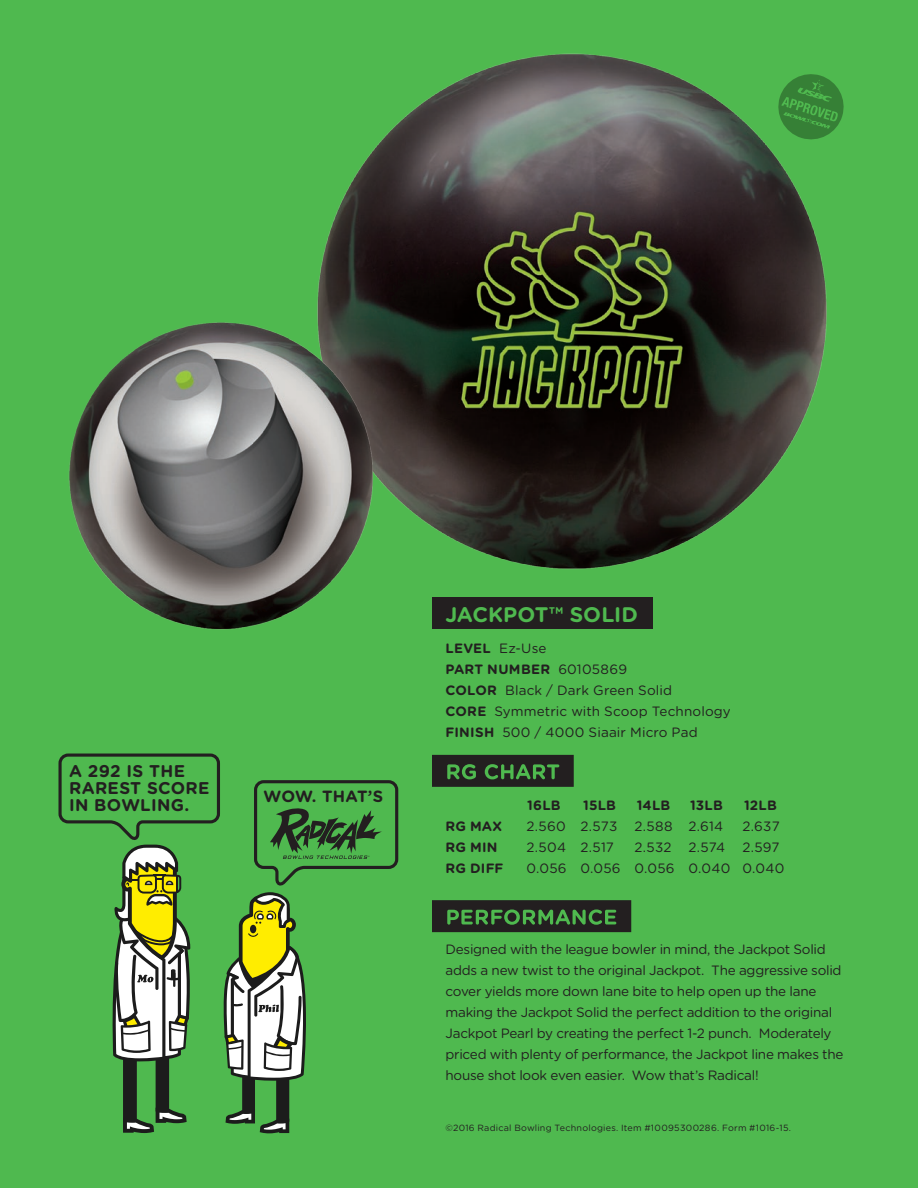
<style>
.page{position:relative;width:918px;height:1188px;background:#4fb94f}
.page>*{position:absolute;margin:0;border:0;box-sizing:border-box;transform-origin:0 0}
.Ball_Poster_Specific{font:700 21.15px "Gotham Rounded";color:#4fb94f}
.t1{font:700 16.95px/17px "Gotham Rounded";letter-spacing:.02em;color:#231f20}
.t2{font:700 16.2px "Gotham Rounded";color:#231f20}
.Ball_Poster_Specific-2{font:13.5px/21px "Gotham Rounded";letter-spacing:-.015em;color:#231f20}
.Ball_Poster_Specific-3{font:700 13.5px "Gotham Rounded";letter-spacing:.015em;color:#231f20}
.Ball_Poster_Specific-4{font:13.5px "Gotham Rounded";letter-spacing:.01em;color:#231f20}
.Ball_Poster_Specific-5{font:13.5px "Gotham Rounded";letter-spacing:.005em;color:#231f20}
.Ball_Poster_Specific-6{font:13.5px "Gotham Rounded";letter-spacing:.02em;color:#231f20}
.t3{font:9px "Gotham Rounded";letter-spacing:.025em;color:#231f20}
.s1{font-weight:700}
.s2{font-weight:400}
</style>
<div class="page">
<img style="left:317px;top:53px;width:510px;height:516px">
<div style="left:432px;top:597px;width:220px;height:32px;background:#231f20"></div>
<svg style="left:432px;top:755px;width:142px;height:32px;background:#2a3927"></svg>
<svg style="left:432px;top:900px;width:199px;height:32px;background:#2b3d29"></svg>
<img style="left:69px;top:312px;width:324px;height:318px">
<svg style="left:777px;top:73px;width:67px;height:68px"></svg>
<svg style="left:58px;top:753px;width:341px;height:380px"></svg>
<p class="t1" style="left:69px;top:762px;width:142px">A 292 IS THE<br>RAREST SCORE</p>
<p class="t1" style="left:69px;top:796px;width:122px">IN BOWLING.</p>
<p class="t2" style="left:264px;top:784px;width:121px">WOW. THAT’S</p>
<p class="Ball_Poster_Specific" style="left:446px;top:599px;width:194px">JACKPOT™ SOLID</p>
<p class="Ball_Poster_Specific-2" style="left:446px;top:637px;width:102px"><span class="s1">LEVEL</span> Ez-Use</p>
<p class="Ball_Poster_Specific-3" style="left:446px;top:659px;width:183px">PART NUMBER <span class="s2">60105869</span></p>
<p class="Ball_Poster_Specific-4" style="left:446px;top:681px;width:228px"><span class="s1">COLOR</span> Black / Dark Green Solid</p>
<p class="Ball_Poster_Specific-5" style="left:446px;top:702px;width:287px"><span class="s1">CORE</span> Symmetric with Scoop Technology</p>
<p class="Ball_Poster_Specific-4" style="left:446px;top:723px;width:254px"><span class="s1">FINISH</span> 500 / 4000 Siaair Micro Pad</p>
<p class="Ball_Poster_Specific-3" style="left:527px;top:795px;width:35px">16LB</p>
<p class="Ball_Poster_Specific-3" style="left:583px;top:795px;width:34px">15LB</p>
<p class="Ball_Poster_Specific-3" style="left:637px;top:795px;width:35px">14LB</p>
<p class="Ball_Poster_Specific-3" style="left:690px;top:795px;width:34px">13LB</p>
<p class="Ball_Poster_Specific-3" style="left:744px;top:795px;width:34px">12LB</p>
<p class="Ball_Poster_Specific-3" style="left:446px;top:817px;width:58px">RG MAX</p>
<p class="Ball_Poster_Specific-2" style="left:526px;top:815px;width:93px">2.560 2.573</p>
<p class="Ball_Poster_Specific-2" style="left:634px;top:815px;width:90px">2.588 2.614</p>
<p class="Ball_Poster_Specific-2" style="left:742px;top:815px;width:39px">2.637</p>
<p class="Ball_Poster_Specific-3" style="left:446px;top:838px;width:54px">RG MIN</p>
<p class="Ball_Poster_Specific-2" style="left:526px;top:836px;width:89px">2.504 2.517</p>
<p class="Ball_Poster_Specific-2" style="left:634px;top:836px;width:39px">2.532</p>
<p class="Ball_Poster_Specific-2" style="left:688px;top:836px;width:38px">2.574</p>
<p class="Ball_Poster_Specific-2" style="left:742px;top:836px;width:38px">2.597</p>
<p class="Ball_Poster_Specific-3" style="left:446px;top:859px;width:60px">RG DIFF</p>
<p class="Ball_Poster_Specific-6" style="left:526px;top:859px;width:259px">0.056 0.056 0.056 0.040 0.040</p>
<p class="Ball_Poster_Specific-2" style="left:446px;top:938px;width:399px">Designed with the league bowler in mind, the Jackpot Solid adds a new twist to the original Jackpot. The aggressive solid cover yields more down lane bite to help open up the lane making the Jackpot Solid the perfect addition to the original Jackpot Pearl by creating the perfect 1-2 punch. Moderately priced with plenty of performance, the Jackpot line makes the house shot look even easier. Wow that’s Radical!</p>
<p class="t3" style="left:446px;top:1122px;width:347px">©2016 Radical Bowling Technologies. Item #10095300286. Form #1016-15.</p>
</div>
